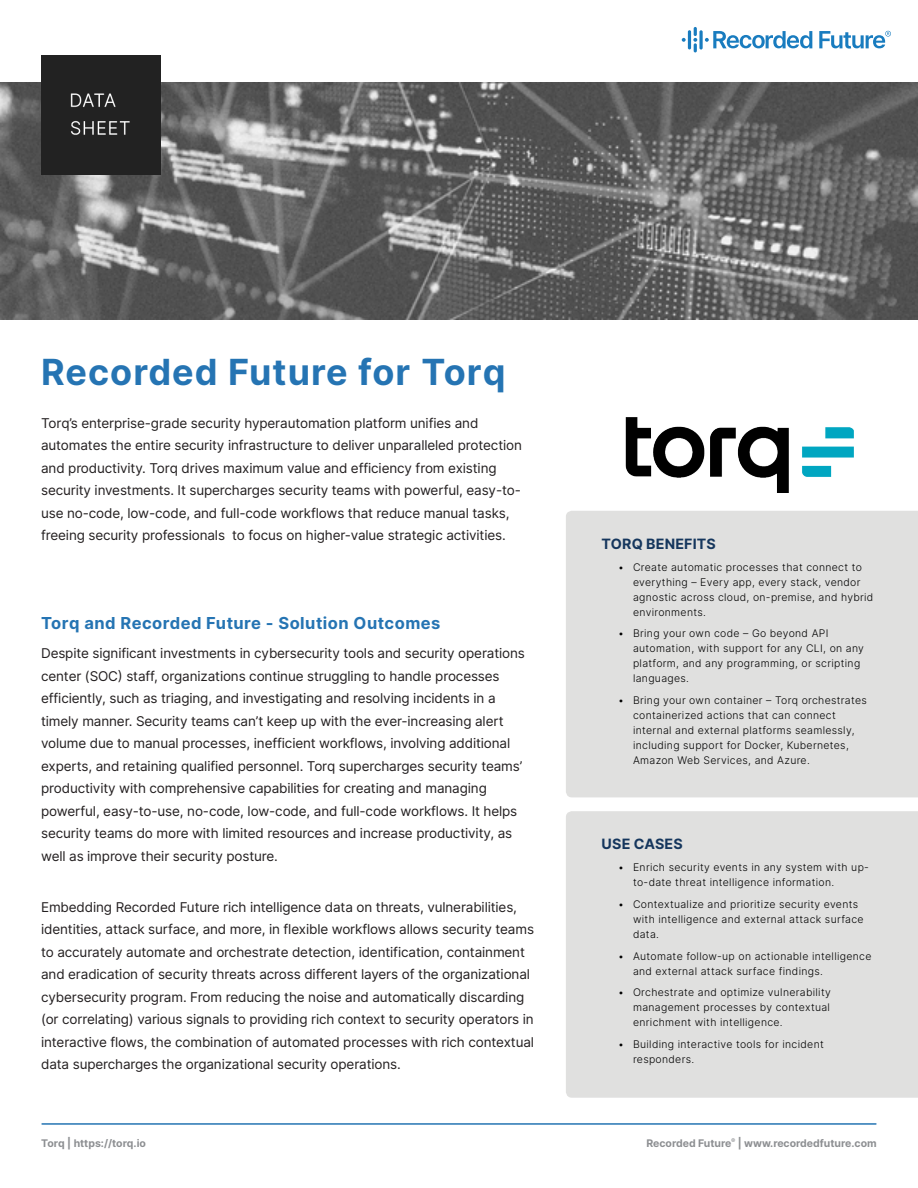
<style>
.page{position:relative;width:918px;height:1188px;background:#fff}
.page>*{position:absolute;margin:0;border:0;box-sizing:border-box;transform-origin:0 0}
.H1_Title{font:700 36px "Inter";letter-spacing:.03em;color:#2574b3}
.H2_Sub-Header{font:700 16.5px "Inter";letter-spacing:.03em;color:#2574b3}
.t1{font:700 14.25px "Inter";letter-spacing:.01em;color:#15365d}
.Body{font:13.5px/22.5px "Inter";letter-spacing:-.01em;color:#231f20}
.t2{font:300 10.5px/15px "Inter";letter-spacing:.03em;color:#000}
.t3{font:700 10.5px "Inter";color:#8d8f92}
</style>
<div class="page">
<hr style="left:42px;top:1123px;width:834px;height:2px;background:#2574b3">
<svg style="left:819px;top:31px;width:72px;height:18px"></svg>
<svg style="left:682px;top:38px;width:4px;height:4px"></svg>
<hr style="left:688px;top:30px;width:3px;height:19px;background:#197cbf;border-radius:2px">
<svg style="left:693px;top:27px;width:119px;height:25px"></svg>
<div style="left:566px;top:511px;width:352px;height:286px;background:#e0e0df"></div>
<div style="left:566px;top:811px;width:352px;height:287px;background:#e0e0df"></div>
<img style="left:625px;top:417px;width:229px;height:76px">
<img style="left:0;top:82px;width:918px;height:237px">
<div style="left:41px;top:56px;width:119px;height:119px;background:#222"></div>
<p class="H1_Title" style="left:41px;top:345px;width:466px">Recorded Future for Torq</p>
<p class="Body" style="left:41px;top:411px;width:482px">Torq’s enterprise-grade security hyperautomation platform unifies and automates the entire security infrastructure to deliver unparalleled protection and productivity. Torq drives maximum value and efficiency from existing security investments. It supercharges security teams with powerful, easy-to&shy;use no-code, low-code, and full-code workflows that reduce manual tasks, freeing security professionals to focus on higher-value strategic activities.</p>
<p class="H2_Sub-Header" style="left:41px;top:611px;width:401px">Torq and Recorded Future - Solution Outcomes</p>
<p class="Body" style="left:41px;top:642px;width:485px">Despite significant investments in cybersecurity tools and security operations center (SOC) staff, organizations continue struggling to handle processes efficiently, such as triaging, and investigating and resolving incidents in a timely manner. Security teams can’t keep up with the ever-increasing alert volume due to manual processes, inefficient workflows, involving additional experts, and retaining qualified personnel. Torq supercharges security teams’ productivity with comprehensive capabilities for creating and managing powerful, easy-to-use, no-code, low-code, and full-code workflows. It helps security teams do more with limited resources and increase productivity, as well as improve their security posture.</p>
<p class="Body" style="left:41px;top:895px;width:495px">Embedding Recorded Future rich intelligence data on threats, vulnerabilities, identities, attack surface, and more, in flexible workflows allows security teams to accurately automate and orchestrate detection, identification, containment and eradication of security threats across different layers of the organizational cybersecurity program. From reducing the noise and automatically discarding (or correlating) various signals to providing rich context to security operators in interactive flows, the combination of automated processes with rich contextual data supercharges the organizational security operations.</p>
<p class="t3" style="left:41px;top:1135px;width:106px">Torq | https://torq.io</p>
<h3 class="t1" style="left:602px;top:533px;width:116px">TORQ BENEFITS</h3>
<p class="t2" style="left:633px;top:559px;width:242px;text-indent:-15px">• Create automatic processes that connect to everything – Every app, every stack, vendor agnostic across cloud, on-premise, and hybrid environments.</p>
<p class="t2" style="left:633px;top:626px;width:232px;text-indent:-15px">• Bring your own code – Go beyond API automation, with support for any CLI, on any platform, and any programming, or scripting languages.</p>
<p class="t2" style="left:633px;top:693px;width:235px;text-indent:-15px">• Bring your own container – Torq orchestrates containerized actions that can connect internal and external platforms seamlessly, including support for Docker, Kubernetes, Amazon Web Services, and Azure.</p>
<h3 class="t1" style="left:602px;top:834px;width:83px">USE CASES</h3>
<p class="t2" style="left:633px;top:860px;width:237px;text-indent:-15px">• Enrich security events in any system with up&shy;to-date threat intelligence information.</p>
<p class="t2" style="left:633px;top:896px;width:232px;text-indent:-15px">• Contextualize and prioritize security events with intelligence and external attack surface data.</p>
<p class="t2" style="left:633px;top:948px;width:240px;text-indent:-15px">• Automate follow-up on actionable intelligence and external attack surface findings.</p>
<p class="t2" style="left:633px;top:985px;width:199px;text-align:justify;text-indent:-15px">• Orchestrate and optimize vulnerability management processes by contextual enrichment with intelligence.</p>
<p class="t2" style="left:633px;top:1037px;width:192px;text-indent:-15px">• Building interactive tools for incident responders.</p>
<p class="t3" style="left:646px;top:1135px;width:232px">Recorded Future<sup>®</sup> | www.recordedfuture.com</p>
</div>
